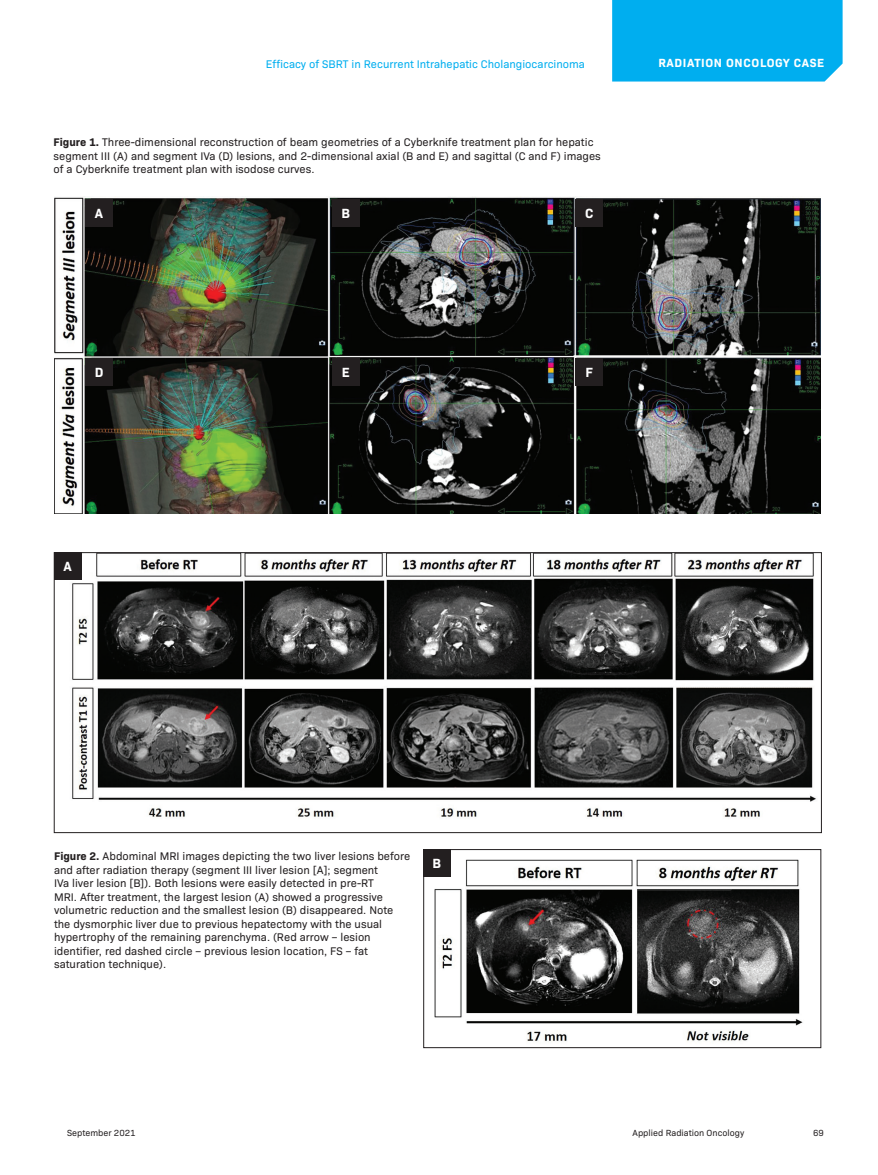
<style>
.page{position:relative;width:878px;height:1175px;background:#fff}
.page>*{position:absolute;margin:0;border:0;box-sizing:border-box;transform-origin:0 0}
.Figure-Markers{font:700 13.5px "Bio Sans";color:#fff}
.t1{font:700 12px "Bio Sans";letter-spacing:.05em;color:#fff}
.Figure{font:11.25px/13.5px "Bio Sans";color:#231f20}
.t2{font:11.25px "Bio Sans";color:#00aeef}
.t3{font:9px "Bio Sans";color:#231f20}
.s1{font-weight:700}
</style>
<div class="page">
<img style="left:65px;top:554px;width:751px;height:263px">
<img style="left:425px;top:853px;width:378px;height:189px">
<div style="left:423px;top:849px;width:398px;height:198px;border:1px solid #231f20"></div>
<div style="left:54px;top:552px;width:27px;height:27px;background:#231f20"></div>
<div style="left:423px;top:849px;width:27px;height:27px;background:#231f20"></div>
<img style="left:54px;top:196px;width:766px;height:317px">
<div style="left:86px;top:199px;width:26px;height:27px;background:#231f20"></div>
<div style="left:86px;top:358px;width:26px;height:28px;background:#231f20"></div>
<div style="left:332px;top:199px;width:27px;height:27px;background:#231f20"></div>
<div style="left:332px;top:358px;width:27px;height:28px;background:#231f20"></div>
<div style="left:576px;top:199px;width:27px;height:27px;background:#231f20"></div>
<div style="left:576px;top:358px;width:27px;height:28px;background:#231f20"></div>
<div style="left:612px;top:0;width:230px;height:82px;background:#00aeef"></div>
<p class="t2" style="left:266px;top:55px;width:320px">Efficacy of SBRT in Recurrent Intrahepatic Cholangiocarcinoma</p>
<p class="t1" style="left:658px;top:54px;width:167px">RADIATION ONCOLOGY CASE</p>
<p class="Figure" style="left:54px;top:135px;width:549px"><span class="s1">Figure 1.</span> Three-dimensional reconstruction of beam geometries of a Cyberknife treatment plan for hepatic segment III (A) and segment IVa (D) lesions, and 2-dimensional axial (B and E) and sagittal (C and F) images of a Cyberknife treatment plan with isodose curves.</p>
<p class="Figure-Markers" style="left:95px;top:202px;width:10px">A</p>
<p class="Figure-Markers" style="left:95px;top:362px;width:10px">D</p>
<p class="Figure-Markers" style="left:63px;top:556px;width:10px">A</p>
<p class="Figure-Markers" style="left:341px;top:202px;width:10px">B</p>
<p class="Figure-Markers" style="left:342px;top:362px;width:9px">E</p>
<p class="Figure" style="left:54px;top:848px;width:358px"><span class="s1">Figure 2.</span> Abdominal MRI images depicting the two liver lesions before and after radiation therapy (segment III liver lesion [A]; segment<br>IVa liver lesion [B]). Both lesions were easily detected in pre-RT<br>MRI. After treatment, the largest lesion (A) showed a progressive volumetric reduction and the smallest lesion (B) disappeared. Note the dysmorphic liver due to previous hepatectomy with the usual hypertrophy of the remaining parenchyma. (Red arrow – lesion identifier, red dashed circle – previous lesion location, FS – fat saturation technique).</p>
<p class="Figure-Markers" style="left:432px;top:853px;width:10px">B</p>
<p class="Figure-Markers" style="left:585px;top:202px;width:10px">C</p>
<p class="Figure-Markers" style="left:585px;top:362px;width:9px">F</p>
<p class="t3" style="left:67px;top:1126px;width:70px">September 2021</p>
<p class="t3" style="left:632px;top:1126px;width:113px">Applied Radiation Oncology</p>
<p class="t3" style="left:813px;top:1126px;width:12px">69</p>
</div>
